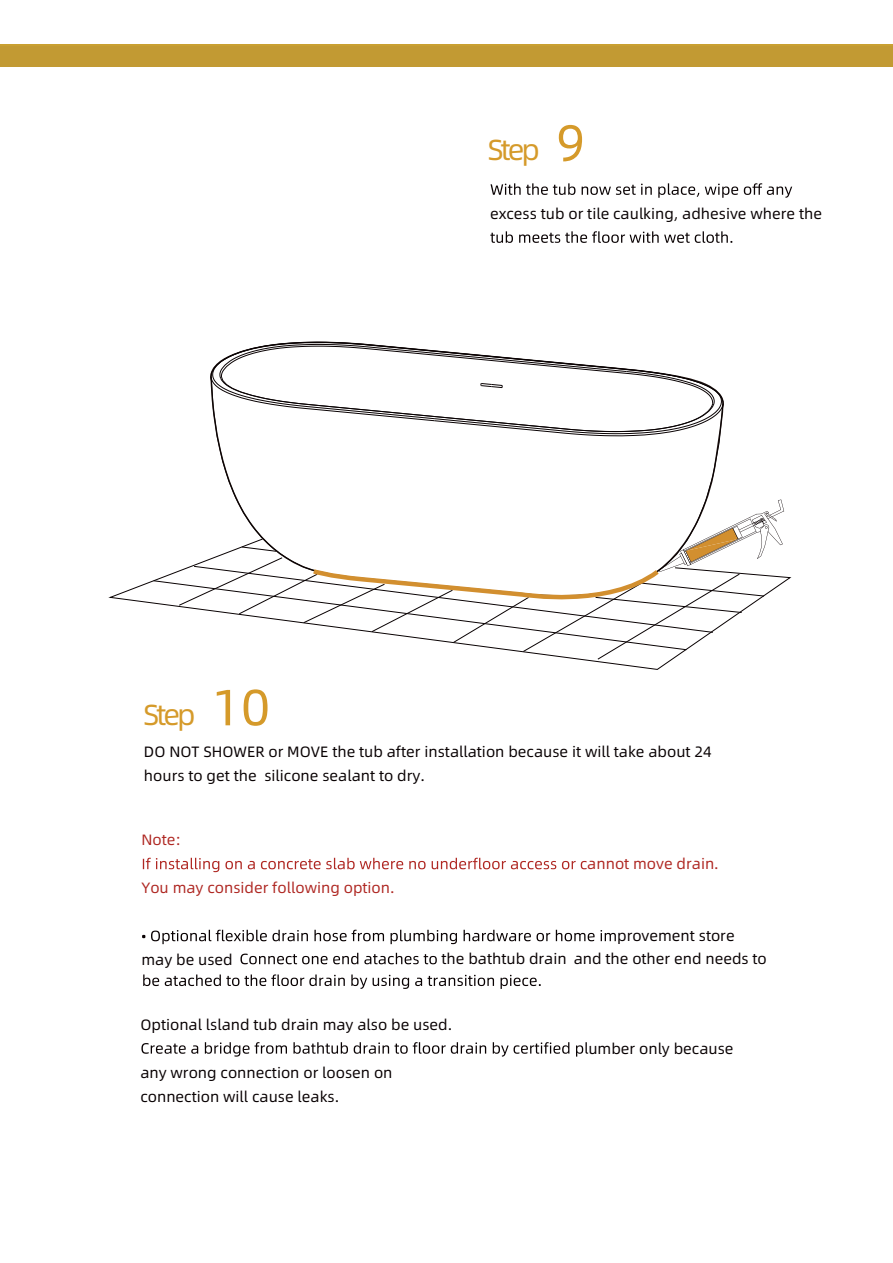
<style>
.page{position:relative;width:893px;height:1263px;background:#fff}
.page>*{position:absolute;margin:0;border:0;box-sizing:border-box;transform-origin:0 0}
.t1{font:28.95px "Alibaba Pu Hui Ti R";letter-spacing:-.1em;color:#d59a2a}
.t2{font:15px/24px "Alibaba Pu Hui Ti R";color:#090203}
.t3{font:15px "Alibaba Pu Hui Ti R";color:#af2823}
.s1{font-size:51px}
</style>
<div class="page">
<svg style="left:108px;top:576px;width:684px;height:94px"></svg>
<svg style="left:143px;top:858px;width:444px;height:14px"></svg>
<svg style="left:142px;top:930px;width:474px;height:14px"></svg>
<svg style="left:240px;top:953px;width:197px;height:11px"></svg>
<svg style="left:143px;top:974px;width:398px;height:15px"></svg>
<svg style="left:141px;top:1042px;width:447px;height:14px"></svg>
<svg style="left:490px;top:183px;width:302px;height:15px"></svg>
<svg style="left:490px;top:231px;width:242px;height:12px"></svg>
<div style="left:0;top:45px;width:893px;height:20px;background:#c9a031"></div>
<svg style="left:153px;top:341px;width:631px;height:319px"></svg>
<div style="left:0;top:46px;width:893px;height:20px;background:#c29a33"></div>
<h1 class="t1" style="left:487px;top:128px;width:99px">Step <span class="s1">9</span></h1>
<h1 class="t1" style="left:143px;top:693px;width:129px">Step <span class="s1">10</span></h1>
<p class="t2" style="left:490px;top:201px;width:333px">excess tub or tile caulking, adhesive where the</p>
<p class="t2" style="left:144px;top:739px;width:569px">DO NOT SHOWER or MOVE the tub after installation because it will take about 24 hours to get the silicone sealant to dry.</p>
<p class="t3" style="left:141px;top:829px;width:41px">Note:</p>
<p class="t3" style="left:141px;top:877px;width:255px">You may consider following option.</p>
<p class="t3" style="left:587px;top:853px;width:133px">annot move drain.</p>
<p class="t2" style="left:617px;top:923px;width:119px">provement store</p>
<p class="t2" style="left:141px;top:947px;width:93px">may be used</p>
<p class="t2" style="left:442px;top:946px;width:327px">the bathtub drain and the other end needs to</p>
<p class="t2" style="left:140px;top:1011px;width:313px">Optional lsland tub drain may also be used.</p>
<p class="t2" style="left:140px;top:1059px;width:254px">any wrong connection or loosen on connection will cause leaks.</p>
<p class="t2" style="left:588px;top:1035px;width:147px">umber only because</p>
</div>
